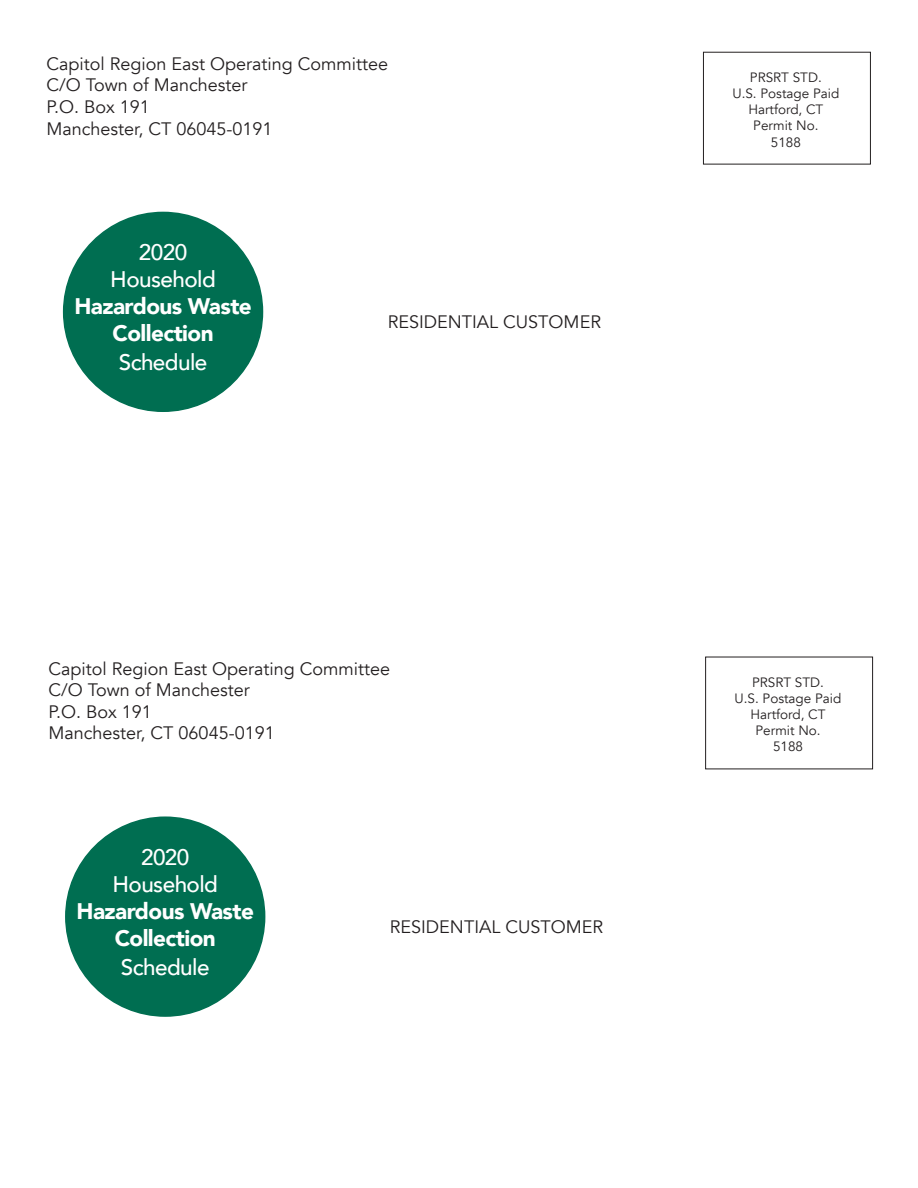
<style>
.page{position:relative;width:918px;height:1188px;background:#fff}
.page>*{position:absolute;margin:0;border:0;box-sizing:border-box;transform-origin:0 0}
.t1{font:900 22.5px/27px "Avenir";letter-spacing:-.025em;color:#fff;text-align:center}
.t2{font:500 22.5px/27px "Avenir";letter-spacing:-.025em;color:#fff;text-align:center}
.t3{font:18px/21.6px "Avenir";color:#231f20}
.t4{font:13.5px/16.2px "Avenir";color:#231f20;text-align:center}
</style>
<div class="page">
<div style="left:703px;top:52px;width:168px;height:112px;border:1px solid #231f20"></div>
<div style="left:64px;top:212px;width:198px;height:199px;background:#006e51;border-radius:50%"></div>
<div style="left:705px;top:657px;width:168px;height:112px;border:1px solid #231f20"></div>
<div style="left:66px;top:817px;width:199px;height:199px;background:#006e51;border-radius:50%"></div>
<p class="t3" style="left:46px;top:53px;width:343px">Capitol Region East Operating Committee<br>C/O Town of Manchester<br>P.O. Box 191<br>Manchester, CT 06045-0191</p>
<p class="t2" style="left:110px;top:238px;width:107px">2020<br>Household</p>
<p class="t1" style="left:74px;top:292px;width:179px">Hazardous Waste<br>Collection</p>
<p class="t2" style="left:119px;top:347px;width:90px">Schedule</p>
<p class="t3" style="left:388px;top:312px;width:215px">RESIDENTIAL CUSTOMER</p>
<p class="t3" style="left:49px;top:658px;width:343px">Capitol Region East Operating Committee<br>C/O Town of Manchester<br>P.O. Box 191<br>Manchester, CT 06045-0191</p>
<p class="t2" style="left:112px;top:842px;width:107px">2020<br>Household</p>
<p class="t1" style="left:77px;top:897px;width:179px">Hazardous Waste<br>Collection</p>
<p class="t2" style="left:121px;top:952px;width:90px">Schedule</p>
<p class="t3" style="left:390px;top:917px;width:215px">RESIDENTIAL CUSTOMER</p>
<p class="t4" style="left:732px;top:69px;width:108px">PRSRT STD.<br>U.S. Postage Paid<br>Hartford, CT<br>Permit No.<br>5188</p>
<p class="t4" style="left:735px;top:674px;width:108px">PRSRT STD.<br>U.S. Postage Paid<br>Hartford, CT<br>Permit No.<br>5188</p>
</div>
